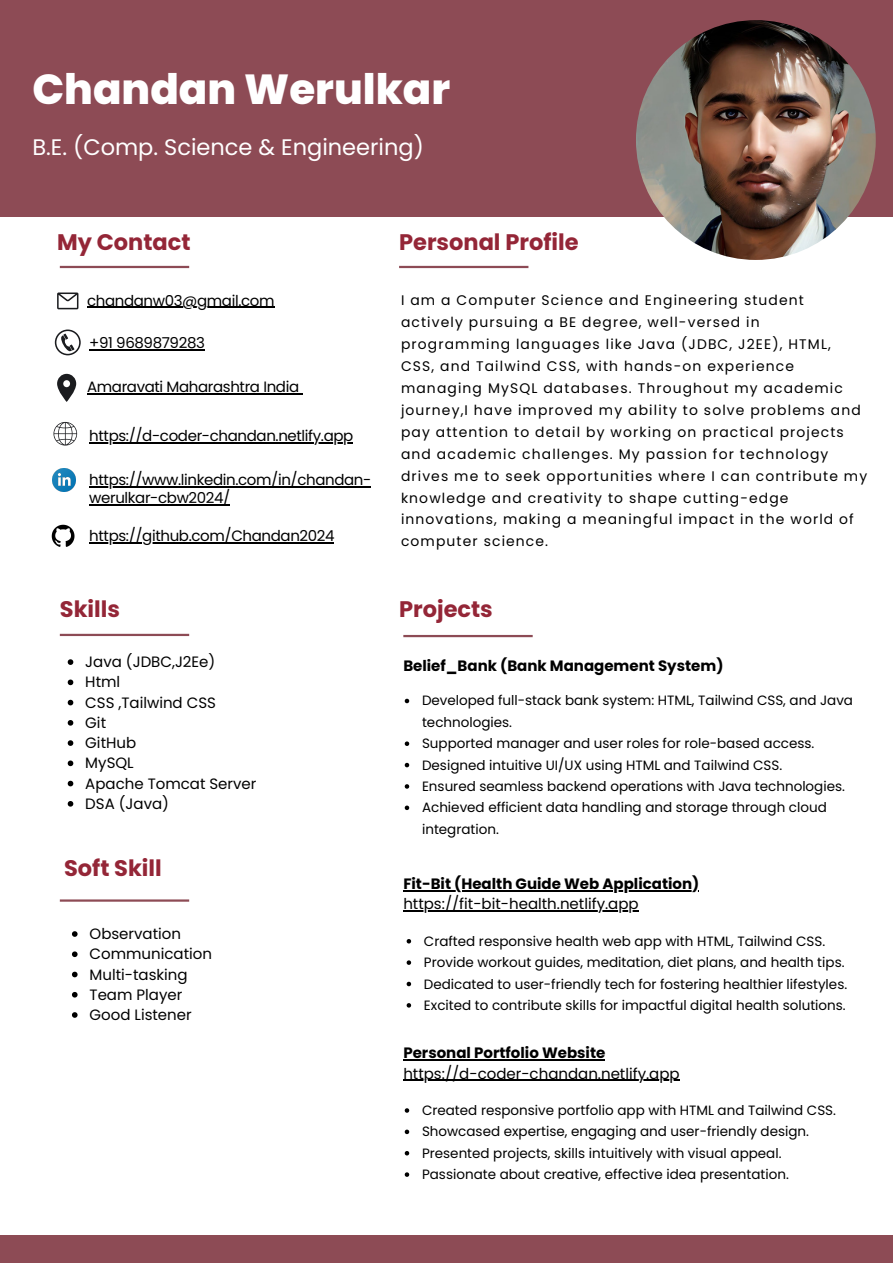
<style>
.page{position:relative;width:893px;height:1264px;background:#fff}
.page>*{position:absolute;margin:0;border:0;box-sizing:border-box;transform-origin:0 0}
.t1{font:800 42px "Poppins";color:#fff}
.t2{font:700 22.5px "Poppins";color:#942637}
.t3{font:22.5px "Poppins";color:#fff}
.t4{font:15px "Poppins";color:#000}
.t5{font:15px/18px "Poppins";letter-spacing:-.025em;color:#000}
.t6{font:700 15px "Poppins";color:#000}
.t7{font:13.95px/21.9px "Poppins";letter-spacing:.08em;color:#000}
.t8{font:13.5px/21.3px "Poppins";color:#000}
</style>
<div class="page">
<div style="left:0;top:0;width:892px;height:216px;background:#8d4b55"></div>
<div style="left:0;top:1234px;width:892px;height:28px;background:#8d4b55"></div>
<hr style="left:399px;top:266px;width:129px;height:2px;background:#8d4b55">
<hr style="left:403px;top:635px;width:129px;height:2px;background:#8d4b55">
<hr style="left:60px;top:266px;width:129px;height:2px;background:#8d4b55">
<svg style="left:57px;top:292px;width:21px;height:17px"></svg>
<svg style="left:55px;top:329px;width:26px;height:26px"></svg>
<svg style="left:57px;top:374px;width:19px;height:28px"></svg>
<svg style="left:53px;top:422px;width:24px;height:23px"></svg>
<img style="left:52px;top:468px;width:24px;height:24px">
<img style="left:51px;top:524px;width:24px;height:23px">
<img style="left:636px;top:20px;width:239px;height:240px;border-radius:50%">
<hr style="left:87px;top:307px;width:187px;height:1px;background:#000">
<hr style="left:87px;top:393px;width:212px;height:1px;background:#000">
<hr style="left:89px;top:349px;width:115px;height:1px;background:#000">
<hr style="left:89px;top:442px;width:264px;height:1px;background:#000">
<hr style="left:403px;top:890px;width:296px;height:1px;background:#000">
<hr style="left:403px;top:910px;width:235px;height:1px;background:#000">
<svg style="left:406px;top:939px;width:5px;height:4px"></svg>
<svg style="left:406px;top:960px;width:5px;height:4px"></svg>
<svg style="left:406px;top:981px;width:5px;height:5px"></svg>
<svg style="left:406px;top:1003px;width:5px;height:4px"></svg>
<hr style="left:89px;top:486px;width:282px;height:1px;background:#000">
<hr style="left:89px;top:504px;width:141px;height:1px;background:#000">
<hr style="left:89px;top:542px;width:245px;height:1px;background:#000">
<hr style="left:60px;top:634px;width:129px;height:2px;background:#8d4b55">
<hr style="left:60px;top:899px;width:129px;height:2px;background:#8d4b55">
<svg style="left:68px;top:659px;width:5px;height:6px"></svg>
<svg style="left:68px;top:679px;width:5px;height:6px"></svg>
<svg style="left:68px;top:699px;width:5px;height:6px"></svg>
<svg style="left:68px;top:720px;width:5px;height:5px"></svg>
<svg style="left:68px;top:740px;width:5px;height:6px"></svg>
<svg style="left:68px;top:760px;width:5px;height:6px"></svg>
<svg style="left:68px;top:780px;width:5px;height:6px"></svg>
<svg style="left:68px;top:801px;width:5px;height:5px"></svg>
<svg style="left:72px;top:931px;width:6px;height:5px"></svg>
<svg style="left:72px;top:951px;width:6px;height:6px"></svg>
<svg style="left:72px;top:971px;width:6px;height:6px"></svg>
<svg style="left:72px;top:992px;width:6px;height:5px"></svg>
<svg style="left:72px;top:1012px;width:6px;height:5px"></svg>
<hr style="left:403px;top:1059px;width:202px;height:1px;background:#000">
<hr style="left:403px;top:1079px;width:276px;height:1px;background:#000">
<svg style="left:404px;top:1108px;width:5px;height:4px"></svg>
<svg style="left:404px;top:1129px;width:5px;height:5px"></svg>
<svg style="left:404px;top:1151px;width:5px;height:4px"></svg>
<svg style="left:404px;top:1172px;width:5px;height:4px"></svg>
<svg style="left:404px;top:698px;width:5px;height:5px"></svg>
<svg style="left:404px;top:741px;width:5px;height:5px"></svg>
<svg style="left:404px;top:762px;width:5px;height:5px"></svg>
<svg style="left:404px;top:784px;width:5px;height:4px"></svg>
<svg style="left:404px;top:805px;width:5px;height:5px"></svg>
<p class="t1" style="left:32px;top:60px;width:419px">Chandan Werulkar</p>
<p class="t3" style="left:32px;top:132px;width:393px">B.E. (Comp. Science &amp; Engineering)</p>
<p class="t2" style="left:57px;top:226px;width:135px">My Contact</p>
<p class="t5" style="left:87px;top:291px;width:189px">chandanw03@gmail.com</p>
<p class="t5" style="left:89px;top:333px;width:117px">+91 9689879283</p>
<p class="t5" style="left:87px;top:378px;width:213px">Amaravati Maharashtra India</p>
<p class="t5" style="left:89px;top:426px;width:265px">https://d-coder-chandan.netlify.app</p>
<p class="t5" style="left:89px;top:471px;width:283px">https://www.linkedin.com/in/chandan&shy;werulkar-cbw2024/</p>
<p class="t5" style="left:89px;top:527px;width:247px">https://github.com/Chandan2024</p>
<p class="t2" style="left:60px;top:593px;width:62px">Skills</p>
<p class="t4" style="left:85px;top:651px;width:131px">Java (JDBC,J2Ee)</p>
<p class="t4" style="left:85px;top:671px;width:36px">Html</p>
<p class="t4" style="left:85px;top:692px;width:132px">CSS ,Tailwind CSS</p>
<p class="t4" style="left:85px;top:712px;width:22px">Git</p>
<p class="t4" style="left:85px;top:732px;width:52px">GitHub</p>
<p class="t4" style="left:85px;top:752px;width:50px">MySQL</p>
<p class="t4" style="left:85px;top:772px;width:173px">Apache Tomcat Server</p>
<p class="t4" style="left:85px;top:793px;width:85px">DSA (Java)</p>
<p class="t2" style="left:64px;top:852px;width:99px">Soft Skill</p>
<p class="t4" style="left:90px;top:923px;width:93px">Observation</p>
<p class="t4" style="left:90px;top:943px;width:124px">Communication</p>
<p class="t4" style="left:90px;top:963px;width:100px">Multi-tasking</p>
<p class="t4" style="left:90px;top:984px;width:94px">Team Player</p>
<p class="t4" style="left:90px;top:1004px;width:104px">Good Listener</p>
<p class="t2" style="left:399px;top:226px;width:181px">Personal Profile</p>
<p class="t7" style="left:401px;top:289px;width:467px">I am a Computer Science and Engineering student actively pursuing a BE degree, well-versed in programming languages like Java (JDBC, J2EE), HTML, CSS, and Tailwind CSS, with hands-on experience managing MySQL databases. Throughout my academic journey,I have improved my ability to solve problems and pay attention to detail by working on practical projects and academic challenges. My passion for technology drives me to seek opportunities where I can contribute my knowledge and creativity to shape cutting-edge innovations, making a meaningful impact in the world of computer science.</p>
<p class="t2" style="left:399px;top:593px;width:95px">Projects</p>
<p class="t6" style="left:403px;top:655px;width:321px">Belief_Bank (Bank Management System)</p>
<p class="t8" style="left:422px;top:690px;width:432px">Developed full-stack bank system: HTML, Tailwind CSS, and Java technologies.</p>
<p class="t8" style="left:422px;top:732px;width:394px">Supported manager and user roles for role-based access.</p>
<p class="t8" style="left:422px;top:754px;width:361px">Designed intuitive UI/UX using HTML and Tailwind CSS.</p>
<p class="t8" style="left:422px;top:775px;width:424px">Ensured seamless backend operations with Java technologies.</p>
<p class="t8" style="left:422px;top:797px;width:406px">Achieved efficient data handling and storage through cloud integration.</p>
<p class="t6" style="left:403px;top:873px;width:297px">Fit-Bit (Health Guide Web Application)</p>
<p class="t4" style="left:403px;top:893px;width:237px">https://fit-bit-health.netlify.app</p>
<p class="t8" style="left:424px;top:930px;width:403px">Crafted responsive health web app with HTML, Tailwind CSS.</p>
<p class="t8" style="left:424px;top:951px;width:422px">Provide workout guides, meditation, diet plans, and health tips.</p>
<p class="t8" style="left:424px;top:973px;width:425px">Dedicated to user-friendly tech for fostering healthier lifestyles.</p>
<p class="t8" style="left:424px;top:994px;width:423px">Excited to contribute skills for impactful digital health solutions.</p>
<p class="t6" style="left:403px;top:1042px;width:203px">Personal Portfolio Website</p>
<p class="t4" style="left:403px;top:1062px;width:278px">https://d-coder-chandan.netlify.app</p>
<p class="t8" style="left:422px;top:1099px;width:415px">Created responsive portfolio app with HTML and Tailwind CSS.</p>
<p class="t8" style="left:422px;top:1120px;width:388px">Showcased expertise, engaging and user-friendly design.</p>
<p class="t8" style="left:422px;top:1142px;width:361px">Presented projects, skills intuitively with visual appeal.</p>
<p class="t8" style="left:422px;top:1163px;width:368px">Passionate about creative, effective idea presentation.</p>
</div>
